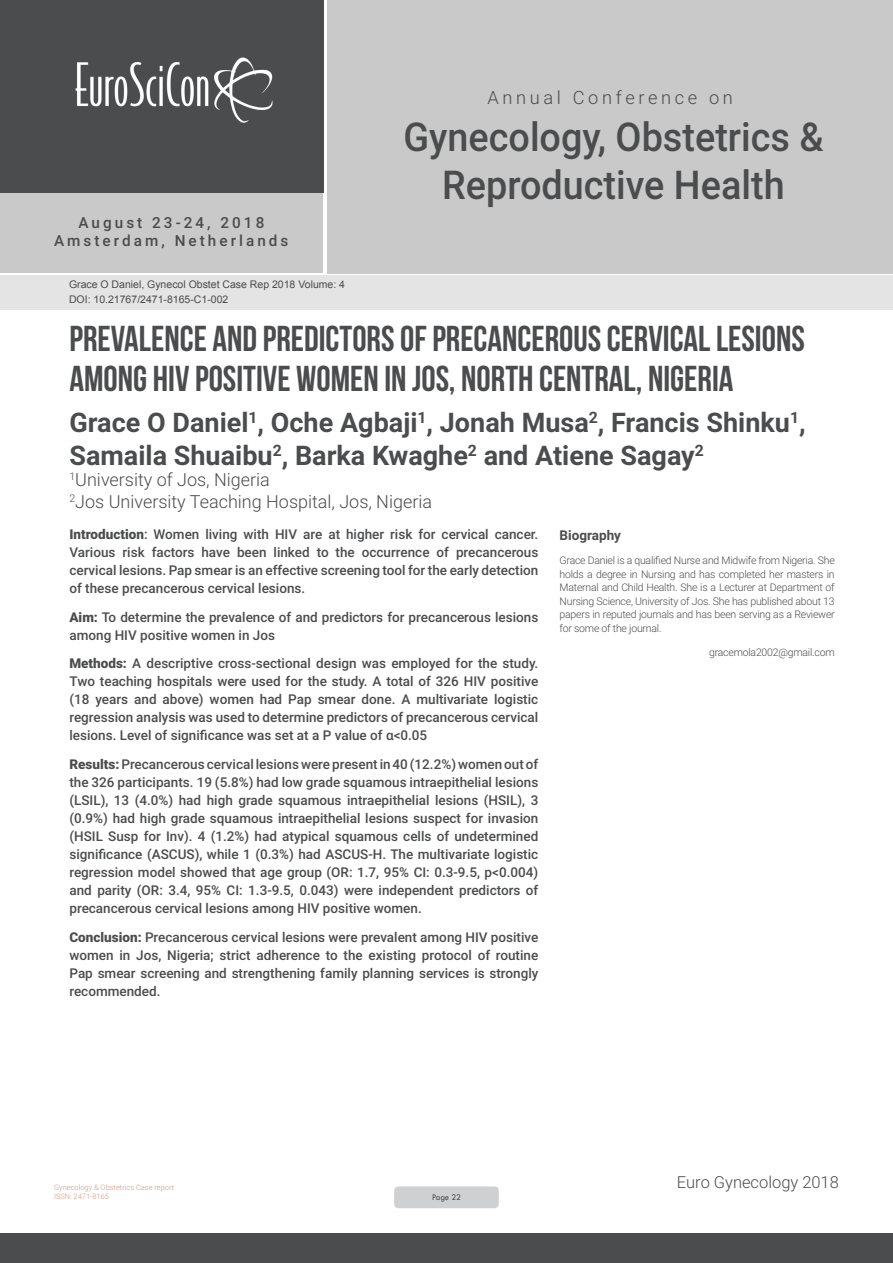
<style>
.page{position:relative;width:893px;height:1263px;background:#fff}
.page>*{position:absolute;margin:0;border:0;box-sizing:border-box;transform-origin:0 0}
.t1{font:500 39.75px/47.7px "Roboto";color:#4b4c4d;text-align:center;scale:.95 1}
.t2{font:36px/39.6px "Bebas Neue";color:#4b4c4d}
.t3{font:700 27px/32.4px "Roboto";color:#4b4c4d}
.t4{font:300 18.3px "Roboto";letter-spacing:.2em;color:#4b4c4d}
.t5{font:300 18px "Roboto";color:#4b4c4d}
.t6{font:300 16.5px "Roboto";color:#4b4c4d}
.t7{font:500 15.3px/18.3px "Roboto";letter-spacing:.2em;color:#4b4c4d;text-align:center}
.Abstract{font:500 13.5px/18px "Roboto";color:#4b4c4d;text-align:justify}
.Abstract-2{font:700 13.5px "Roboto";color:#4b4c4d}
.Biography{font:300 10.5px/13.5px "Roboto";letter-spacing:-.02em;color:#4b4c4d;text-align:justify}
.t8{font:10.5px "Arial";color:#4b4c4d}
.t9{font:9px "Tw Cen";letter-spacing:-.02em;color:#4b4c4d;scale:.95 1}
.t10{font:300 7.5px/9px "Roboto";color:#ce9a81}
.s1{font-weight:900}
</style>
<div class="page">
<div style="left:0;top:0;width:323px;height:193px;background:#4b4c4d"></div>
<div style="left:0;top:193px;width:322px;height:80px;background:#c9c9c9"></div>
<div style="left:327px;top:0;width:566px;height:273px;background:#c9c9c9"></div>
<img style="left:75px;top:57px;width:198px;height:66px">
<div style="left:0;top:1233px;width:893px;height:30px;background:#4b4c4d"></div>
<div style="left:1px;top:275px;width:892px;height:35px;background:#e4e4e4"></div>
<div style="left:394px;top:1186px;width:105px;height:22px;background:#cfd0d2;border-radius:4px"></div>
<p class="t7" style="left:54px;top:213px;width:236px">August 23-24, 2018<br>Amsterdam, Netherlands</p>
<p class="t8" style="left:69px;top:278px;width:278px">Grace O Daniel, Gynecol Obstet Case Rep 2018 Volume: 4</p>
<p class="t8" style="left:69px;top:292px;width:161px">DOI: 10.21767/2471-8165-C1-002</p>
<h3 class="t4" style="left:487px;top:85px;width:247px">Annual Conference on</h3>
<h1 class="t1" style="left:403px;top:112px;width:444px">Gynecology, Obstetrics &amp;<br>Reproductive Health</h1>
<p class="t2" style="left:69px;top:318px;width:737px">PREVALENCE AND PREDICTORS OF PRECANCEROUS CERVICAL LESIONS<br>AMONG HIV POSITIVE WOMEN IN JOS, NORTH CENTRAL, NIGERIA</p>
<p class="t3" style="left:69px;top:405px;width:738px">Grace O Daniel<sup>1</sup>, Oche Agbaji<sup>1</sup>, Jonah Musa<sup>2</sup>, Francis Shinku<sup>1</sup>,<br>Samaila Shuaibu<sup>2</sup>, Barka Kwaghe<sup>2</sup> and Atiene Sagay<sup>2</sup></p>
<p class="t5" style="left:69px;top:467px;width:202px"><sup>1</sup>University of Jos, Nigeria</p>
<p class="t5" style="left:69px;top:489px;width:364px"><sup>2</sup>Jos University Teaching Hospital, Jos, Nigeria</p>
<p class="Abstract" style="left:69px;top:525px;width:470px"><span class="s1">Introduction</span>: Women living with HIV are at higher risk for cervical cancer.<br>Various risk factors have been linked to the occurrence of precancerous cervical lesions. Pap smear is an effective screening tool for the early detection of these precancerous cervical lesions.</p>
<p class="Abstract" style="left:69px;top:607px;width:470px"><span class="s1">Aim:</span> To determine the prevalence of and predictors for precancerous lesions among HIV positive women in Jos</p>
<p class="Abstract" style="left:69px;top:654px;width:470px"><span class="s1">Methods:</span> A descriptive cross-sectional design was employed for the study.<br>Two teaching hospitals were used for the study. A total of 326 HIV positive (18 years and above) women had Pap smear done. A multivariate logistic regression analysis was used to determine predictors of precancerous cervical lesions. Level of significance was set at a P value of α&lt;0.05</p>
<p class="Abstract" style="left:69px;top:755px;width:470px"><span class="s1">Results:</span> Precancerous cervical lesions were present in 40 (12.2%) women out of the 326 participants. 19 (5.8%) had low grade squamous intraepithelial lesions (LSIL), 13 (4.0%) had high grade squamous intraepithelial lesions (HSIL), 3 (0.9%) had high grade squamous intraepithelial lesions suspect for invasion (HSIL Susp for Inv). 4 (1.2%) had atypical squamous cells of undetermined significance (ASCUS), while 1 (0.3%) had ASCUS-H. The multivariate logistic regression model showed that age group (OR: 1.7, 95% CI: 0.3-9.5, p&lt;0.004) and parity (OR: 3.4, 95% CI: 1.3-9.5, 0.043) were independent predictors of precancerous cervical lesions among HIV positive women.</p>
<p class="Abstract" style="left:69px;top:927px;width:470px"><span class="s1">Conclusion:</span> Precancerous cervical lesions were prevalent among HIV positive women in Jos, Nigeria; strict adherence to the existing protocol of routine Pap smear screening and strengthening family planning services is strongly recommended.</p>
<p class="Abstract-2" style="left:560px;top:526px;width:63px">Biography</p>
<p class="Biography" style="left:560px;top:553px;width:277px">Grace Daniel is a qualified Nurse and Midwife from Nigeria. She holds a degree in Nursing and has completed her masters in Maternal and Child Health. She is a Lecturer at Department of Nursing Science, University of Jos. She has published about 13 papers in reputed journals and has been serving as a Reviewer for some of the journal.</p>
<p class="Biography" style="left:709px;top:645px;width:127px">gracemola2002@gmail.com</p>
<p class="t10" style="left:54px;top:1183px;width:122px">Gynecology &amp; Obstetrics Case report<br>ISSN: 2471-8165</p>
<p class="t9" style="left:432px;top:1192px;width:32px">Page 22</p>
<p class="t6" style="left:677px;top:1170px;width:163px">Euro Gynecology 2018</p>
</div>
